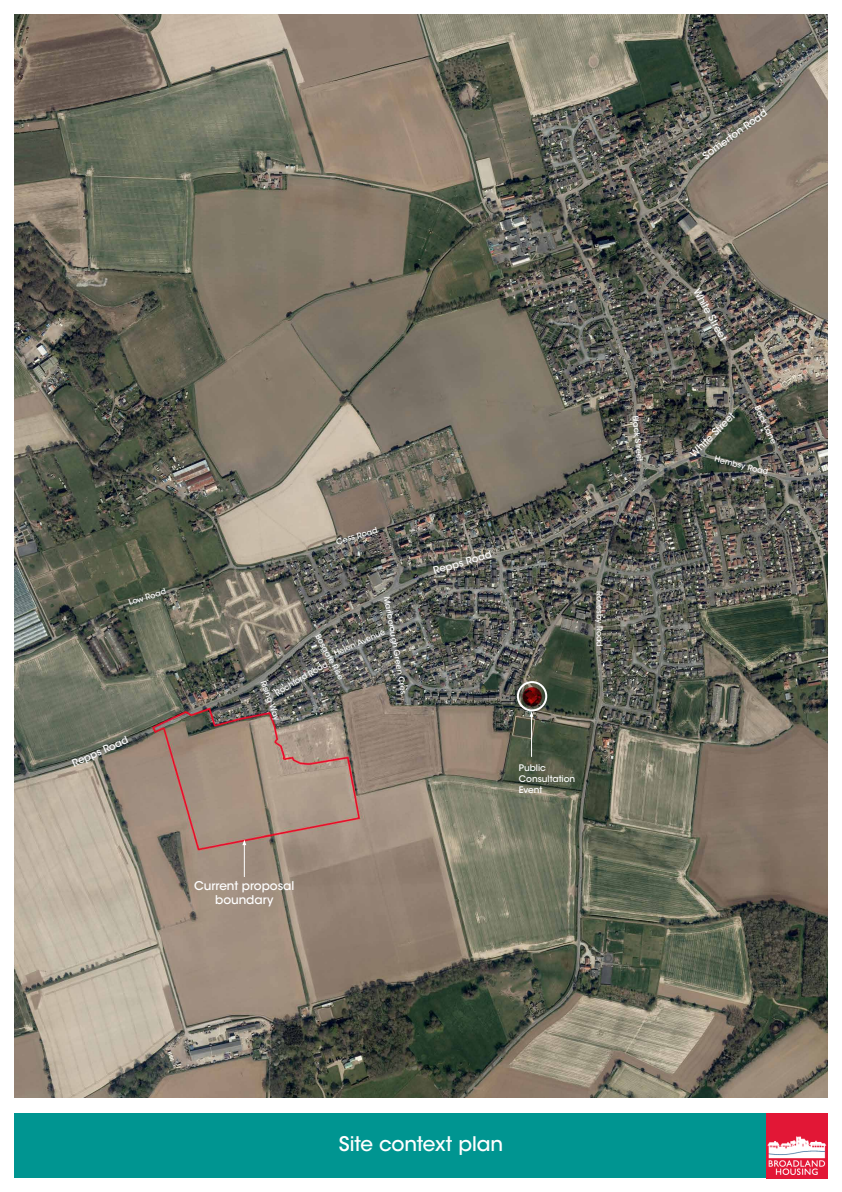
<style>
.page{position:relative;width:842px;height:1192px;background:#fff}
.page>*{position:absolute;margin:0;border:0;box-sizing:border-box;transform-origin:0 0}
.t1{font:500 20px "ITC Avant Garde Std";letter-spacing:-.01em;color:#fff}
.t2{font:500 12px/14.4px "ITC Avant Garde Std";letter-spacing:-.005em;color:#fff;text-align:center}
.t3{font:500 10px "ITC Avant Garde Std";color:#fff}
.t4{font:500 9px/10.8px "ITC Avant Garde Std";color:#fff}
.t5{font:500 8px "ITC Avant Garde Std";color:#fff}
</style>
<div class="page">
<div style="left:14px;top:1113px;width:751px;height:65px;background:#009591"></div>
<img style="left:767px;top:1114px;width:61px;height:64px">
<img style="left:14px;top:14px;width:814px;height:1084px">
<hr style="left:531px;top:715px;width:1px;height:42px;background:#fff">
<svg style="left:530px;top:711px;width:3px;height:6px"></svg>
<div style="left:517px;top:681px;width:30px;height:30px;border:2px solid #fff;border-radius:50%"></div>
<hr style="left:244px;top:843px;width:1px;height:34px;background:#fff">
<svg style="left:242px;top:840px;width:4px;height:5px"></svg>
<p class="t3" style="left:700px;top:152px;width:78px;rotate:-36deg">Somerton Road</p>
<p class="t5" style="left:127px;top:598px;width:40px;rotate:-18deg">Low Road</p>
<p class="t3" style="left:70px;top:758px;width:62px;rotate:-24deg">Repps Road</p>
<p class="t5" style="left:335px;top:537px;width:44px;rotate:-16deg">Cess Road</p>
<p class="t5" style="left:392px;top:596px;width:103px;rotate:80deg">Marlborough Green Cres.</p>
<p class="t5" style="left:332px;top:649px;width:57px;rotate:-24deg">Helen Avenue</p>
<p class="t5" style="left:322px;top:632px;width:52px;rotate:61deg">Bosgate Rise</p>
<p class="t5" style="left:273px;top:689px;width:61px;rotate:-30deg">Rochford Road</p>
<p class="t5" style="left:268px;top:679px;width:44px;rotate:70deg">Rising Way</p>
<p class="t3" style="left:432px;top:565px;width:62px;rotate:-16deg">Repps Road</p>
<p class="t5" style="left:605px;top:591px;width:57px;rotate:90deg">Rollesby Road</p>
<p class="t4" style="left:519px;top:763px;width:58px">Public<br>Consultation<br>Event</p>
<p class="t3" style="left:702px;top:286px;width:60px;rotate:61deg">White Street</p>
<p class="t5" style="left:640px;top:415px;width:48px;rotate:84deg">Black Street</p>
<p class="t5" style="left:761px;top:404px;width:43px;rotate:65deg">Back Lane</p>
<p class="t3" style="left:688px;top:451px;width:60px;rotate:-45deg">White Street</p>
<p class="t5" style="left:716px;top:454px;width:57px;rotate:14deg">Hembsy Road</p>
<h2 class="t2" style="left:194px;top:878px;width:102px">Current proposal boundary</h2>
<h1 class="t1" style="left:339px;top:1131px;width:166px">Site context plan</h1>
</div>
